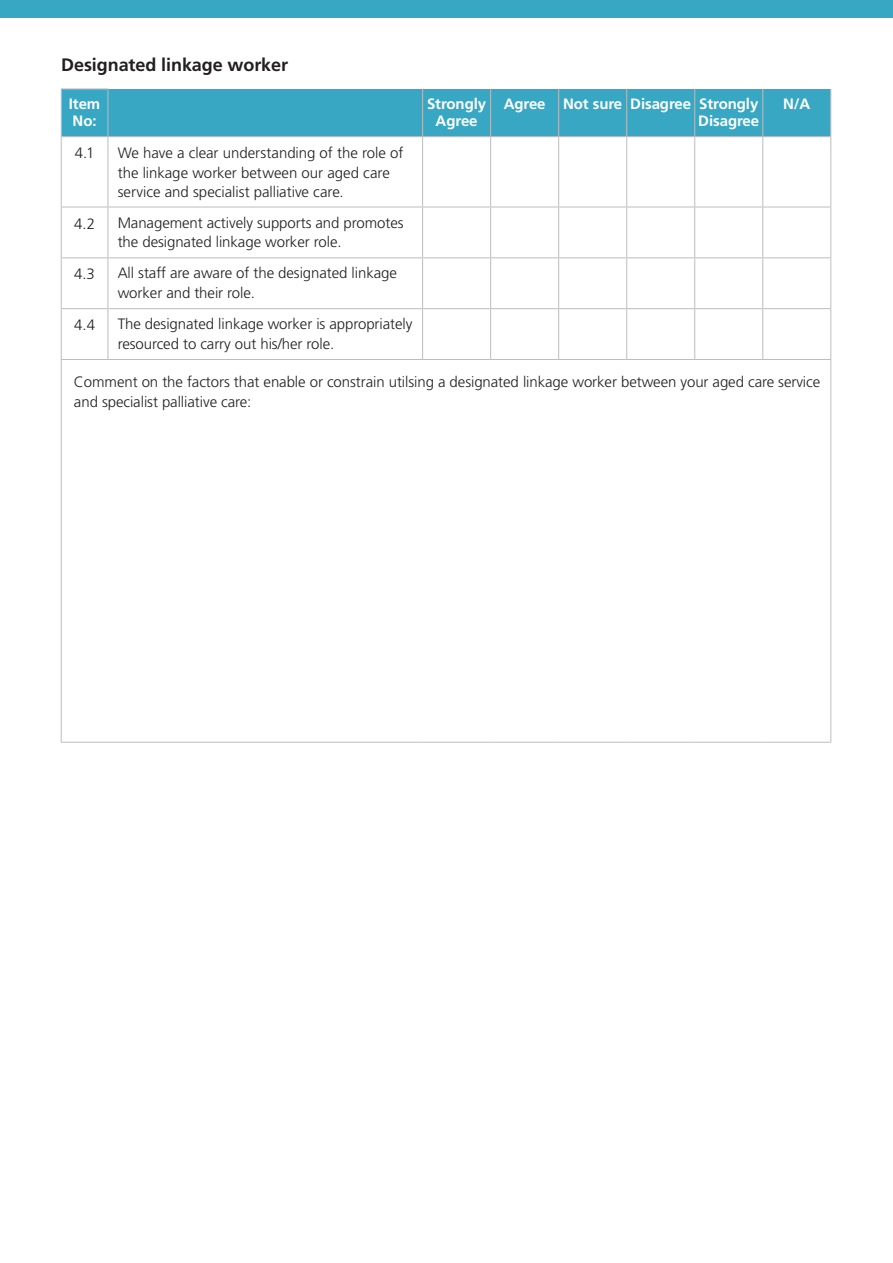
<style>
.page{position:relative;width:893px;height:1263px;background:#fff}
.page>*{position:absolute;margin:0;border:0;box-sizing:border-box;transform-origin:0 0}
.t1{font:700 18px "Frutiger";letter-spacing:-.005em;color:#231f20}
.t2{font:300 15px/19.5px "Frutiger";letter-spacing:-.005em;color:#231f20}
.t3{font:700 15px/16.5px "Frutiger";letter-spacing:-.005em;color:#fff}
</style>
<div class="page">
<div style="left:0;top:0;width:893px;height:17px;background:#38a7c4"></div>
<div style="left:62px;top:89px;width:768px;height:47px;background:#38a7c4"></div>
<hr style="left:61px;top:88px;width:47px;height:1px;background:#bcbdc0">
<hr style="left:61px;top:89px;width:1px;height:47px;background:#bcbdc0">
<hr style="left:107px;top:89px;width:1px;height:47px;background:#bcbdc0">
<hr style="left:422px;top:89px;width:1px;height:47px;background:#bcbdc0">
<hr style="left:490px;top:89px;width:1px;height:47px;background:#bcbdc0">
<hr style="left:558px;top:89px;width:1px;height:47px;background:#bcbdc0">
<hr style="left:626px;top:89px;width:1px;height:47px;background:#bcbdc0">
<hr style="left:694px;top:89px;width:1px;height:47px;background:#bcbdc0">
<hr style="left:762px;top:89px;width:1px;height:47px;background:#bcbdc0">
<hr style="left:830px;top:89px;width:1px;height:47px;background:#bcbdc0">
<hr style="left:61px;top:136px;width:47px;height:1px;background:#bcbdc0">
<hr style="left:61px;top:137px;width:1px;height:70px;background:#bcbdc0">
<hr style="left:108px;top:136px;width:315px;height:1px;background:#bcbdc0">
<hr style="left:107px;top:137px;width:1px;height:70px;background:#bcbdc0">
<hr style="left:423px;top:136px;width:68px;height:1px;background:#bcbdc0">
<hr style="left:422px;top:137px;width:1px;height:70px;background:#bcbdc0">
<hr style="left:491px;top:136px;width:68px;height:1px;background:#bcbdc0">
<hr style="left:490px;top:137px;width:1px;height:70px;background:#bcbdc0">
<hr style="left:559px;top:136px;width:68px;height:1px;background:#bcbdc0">
<hr style="left:558px;top:137px;width:1px;height:70px;background:#bcbdc0">
<hr style="left:627px;top:136px;width:68px;height:1px;background:#bcbdc0">
<hr style="left:626px;top:137px;width:1px;height:70px;background:#bcbdc0">
<hr style="left:695px;top:136px;width:68px;height:1px;background:#bcbdc0">
<hr style="left:694px;top:137px;width:1px;height:70px;background:#bcbdc0">
<hr style="left:763px;top:136px;width:68px;height:1px;background:#bcbdc0">
<hr style="left:762px;top:137px;width:1px;height:70px;background:#bcbdc0">
<hr style="left:830px;top:137px;width:1px;height:70px;background:#bcbdc0">
<hr style="left:61px;top:207px;width:1px;height:50px;background:#bcbdc0">
<hr style="left:107px;top:207px;width:1px;height:50px;background:#bcbdc0">
<hr style="left:422px;top:207px;width:1px;height:50px;background:#bcbdc0">
<hr style="left:490px;top:207px;width:1px;height:50px;background:#bcbdc0">
<hr style="left:558px;top:207px;width:1px;height:50px;background:#bcbdc0">
<hr style="left:626px;top:207px;width:1px;height:50px;background:#bcbdc0">
<hr style="left:694px;top:207px;width:1px;height:50px;background:#bcbdc0">
<hr style="left:762px;top:207px;width:1px;height:50px;background:#bcbdc0">
<hr style="left:830px;top:207px;width:1px;height:50px;background:#bcbdc0">
<hr style="left:61px;top:258px;width:1px;height:50px;background:#bcbdc0">
<hr style="left:107px;top:258px;width:1px;height:50px;background:#bcbdc0">
<hr style="left:422px;top:258px;width:1px;height:50px;background:#bcbdc0">
<hr style="left:490px;top:258px;width:1px;height:50px;background:#bcbdc0">
<hr style="left:558px;top:258px;width:1px;height:50px;background:#bcbdc0">
<hr style="left:626px;top:258px;width:1px;height:50px;background:#bcbdc0">
<hr style="left:694px;top:258px;width:1px;height:50px;background:#bcbdc0">
<hr style="left:762px;top:258px;width:1px;height:50px;background:#bcbdc0">
<hr style="left:830px;top:258px;width:1px;height:50px;background:#bcbdc0">
<hr style="left:61px;top:309px;width:1px;height:50px;background:#bcbdc0">
<hr style="left:107px;top:309px;width:1px;height:50px;background:#bcbdc0">
<hr style="left:422px;top:309px;width:1px;height:50px;background:#bcbdc0">
<hr style="left:490px;top:309px;width:1px;height:50px;background:#bcbdc0">
<hr style="left:558px;top:309px;width:1px;height:50px;background:#bcbdc0">
<hr style="left:626px;top:309px;width:1px;height:50px;background:#bcbdc0">
<hr style="left:694px;top:309px;width:1px;height:50px;background:#bcbdc0">
<hr style="left:762px;top:309px;width:1px;height:50px;background:#bcbdc0">
<hr style="left:830px;top:309px;width:1px;height:50px;background:#bcbdc0">
<hr style="left:61px;top:360px;width:1px;height:382px;background:#bcbdc0">
<hr style="left:830px;top:360px;width:1px;height:382px;background:#bcbdc0">
<hr style="left:61px;top:207px;width:47px;height:1px;background:#bcbdc0">
<hr style="left:108px;top:207px;width:315px;height:1px;background:#bcbdc0">
<hr style="left:423px;top:207px;width:68px;height:1px;background:#bcbdc0">
<hr style="left:61px;top:257px;width:47px;height:1px;background:#bcbdc0">
<hr style="left:108px;top:257px;width:315px;height:1px;background:#bcbdc0">
<hr style="left:423px;top:257px;width:68px;height:1px;background:#bcbdc0">
<hr style="left:61px;top:308px;width:47px;height:1px;background:#bcbdc0">
<hr style="left:108px;top:308px;width:315px;height:1px;background:#bcbdc0">
<hr style="left:423px;top:308px;width:68px;height:1px;background:#bcbdc0">
<hr style="left:423px;top:359px;width:68px;height:1px;background:#bcbdc0">
<hr style="left:491px;top:207px;width:68px;height:1px;background:#bcbdc0">
<hr style="left:491px;top:257px;width:68px;height:1px;background:#bcbdc0">
<hr style="left:491px;top:308px;width:68px;height:1px;background:#bcbdc0">
<hr style="left:491px;top:359px;width:68px;height:1px;background:#bcbdc0">
<hr style="left:559px;top:207px;width:68px;height:1px;background:#bcbdc0">
<hr style="left:627px;top:207px;width:68px;height:1px;background:#bcbdc0">
<hr style="left:559px;top:257px;width:68px;height:1px;background:#bcbdc0">
<hr style="left:627px;top:257px;width:68px;height:1px;background:#bcbdc0">
<hr style="left:559px;top:308px;width:68px;height:1px;background:#bcbdc0">
<hr style="left:627px;top:308px;width:68px;height:1px;background:#bcbdc0">
<hr style="left:559px;top:359px;width:68px;height:1px;background:#bcbdc0">
<hr style="left:627px;top:359px;width:68px;height:1px;background:#bcbdc0">
<hr style="left:695px;top:207px;width:68px;height:1px;background:#bcbdc0">
<hr style="left:695px;top:257px;width:68px;height:1px;background:#bcbdc0">
<hr style="left:695px;top:308px;width:68px;height:1px;background:#bcbdc0">
<hr style="left:695px;top:359px;width:68px;height:1px;background:#bcbdc0">
<hr style="left:763px;top:207px;width:68px;height:1px;background:#bcbdc0">
<hr style="left:763px;top:257px;width:68px;height:1px;background:#bcbdc0">
<hr style="left:763px;top:308px;width:68px;height:1px;background:#bcbdc0">
<hr style="left:763px;top:359px;width:68px;height:1px;background:#bcbdc0">
<hr style="left:61px;top:359px;width:47px;height:1px;background:#bcbdc0">
<hr style="left:108px;top:359px;width:315px;height:1px;background:#bcbdc0">
<hr style="left:61px;top:742px;width:47px;height:1px;background:#bcbdc0">
<hr style="left:108px;top:742px;width:315px;height:1px;background:#bcbdc0">
<hr style="left:423px;top:742px;width:68px;height:1px;background:#bcbdc0">
<hr style="left:491px;top:742px;width:68px;height:1px;background:#bcbdc0">
<hr style="left:559px;top:742px;width:68px;height:1px;background:#bcbdc0">
<hr style="left:627px;top:742px;width:68px;height:1px;background:#bcbdc0">
<hr style="left:695px;top:742px;width:68px;height:1px;background:#bcbdc0">
<hr style="left:763px;top:742px;width:68px;height:1px;background:#bcbdc0">
<p class="t1" style="left:61px;top:54px;width:228px">Designated linkage worker</p>
<p class="t3" style="left:69px;top:96px;width:33px">Item<br>No:</p>
<p class="t3" style="left:427px;top:96px;width:61px;text-align:center">Strongly<br>Agree</p>
<p class="t3" style="left:504px;top:96px;width:257px;text-align:right">Agree Not sure Disagree Strongly<br>Disagree</p>
<p class="t3" style="left:783px;top:96px;width:29px">N/A</p>
<p class="t2" style="left:75px;top:143px;width:21px">4.1</p>
<p class="t2" style="left:118px;top:143px;width:287px">We have a clear understanding of the role of the linkage worker between our aged care service and specialist palliative care.</p>
<p class="t2" style="left:74px;top:214px;width:23px">4.2</p>
<p class="t2" style="left:118px;top:213px;width:287px">Management actively supports and promotes the designated linkage worker role.</p>
<p class="t2" style="left:74px;top:264px;width:22px">4.3</p>
<p class="t2" style="left:118px;top:263px;width:281px">All staff are aware of the designated linkage worker and their role.</p>
<p class="t2" style="left:74px;top:315px;width:22px">4.4</p>
<p class="t2" style="left:118px;top:314px;width:296px">The designated linkage worker is appropriately resourced to carry out his/her role.</p>
<p class="t2" style="left:74px;top:372px;width:748px">Comment on the factors that enable or constrain utilsing a designated linkage worker between your aged care service and specialist palliative care:</p>
</div>
